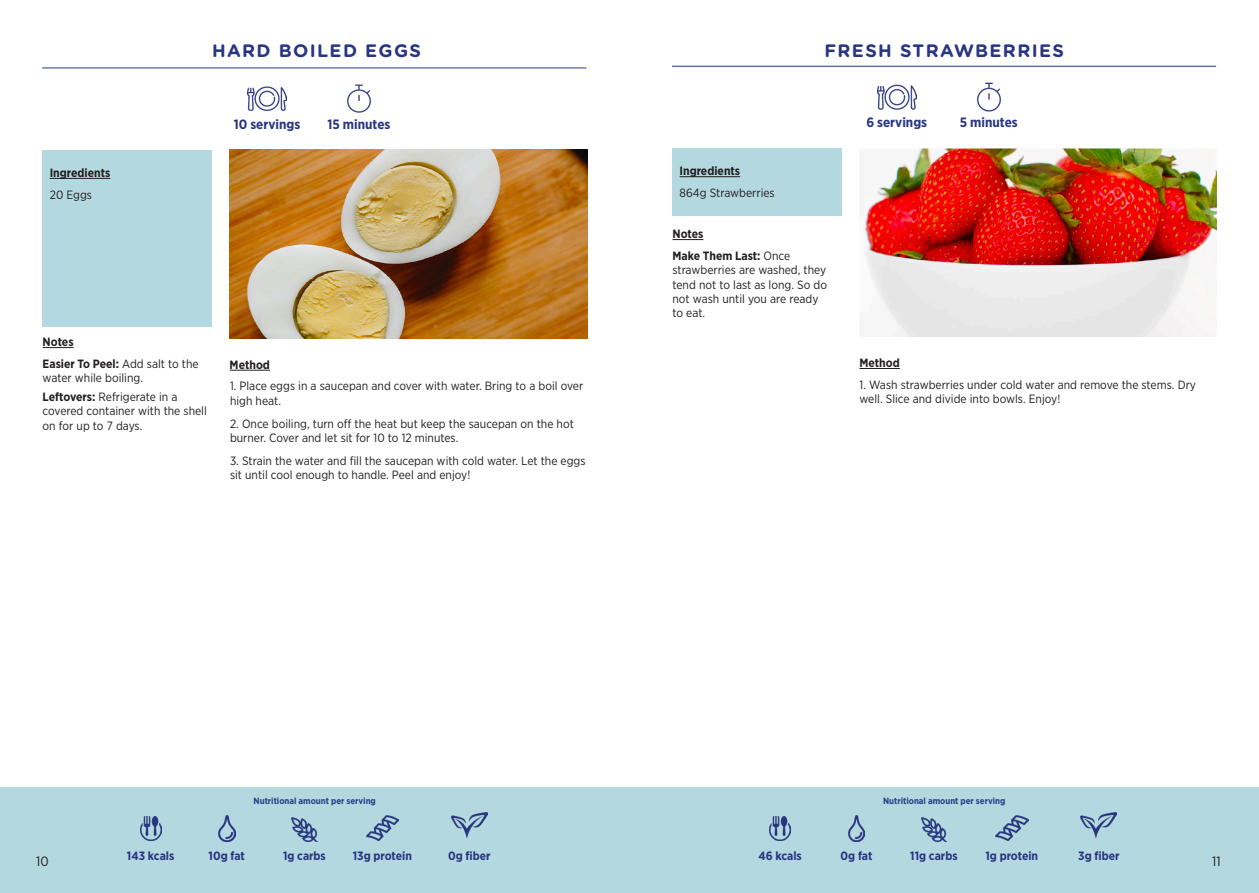
<style>
.page{position:relative;width:1259px;height:893px;background:#fff}
.page>*{position:absolute;margin:0;border:0;box-sizing:border-box;transform-origin:0 0}
.t1{font:700 18px "Gotham Rounded";letter-spacing:.075em;color:#273583}
.t2{font:700 13.5px "Gotham Narrow";color:#273583}
.t3{font:13.5px "Gotham Narrow";color:#231f20}
.t4{font:12px/14.4px "Gotham Narrow";color:#231f20}
.t5{font:700 12px "Gotham Narrow";color:#273583}
.t6{font:700 12px "Gotham Narrow";color:#231f20}
.t7{font:700 9px "Gotham Narrow";color:#24408a}
.s1{font-weight:700}
</style>
<div class="page">
<div style="left:0;top:788px;width:1259px;height:105px;background:#b4d8df"></div>
<img style="left:140px;top:816px;width:21px;height:24px">
<img style="left:769px;top:816px;width:22px;height:24px">
<img style="left:219px;top:815px;width:16px;height:26px">
<img style="left:848px;top:815px;width:17px;height:26px">
<img style="left:292px;top:817px;width:25px;height:24px">
<img style="left:921px;top:817px;width:25px;height:24px">
<img style="left:451px;top:813px;width:36px;height:25px">
<img style="left:1081px;top:813px;width:35px;height:25px">
<img style="left:366px;top:815px;width:33px;height:25px">
<img style="left:995px;top:815px;width:33px;height:25px">
<hr style="left:42px;top:68px;width:544px;height:1px;background:#273583">
<img style="left:248px;top:86px;width:38px;height:25px">
<img style="left:347px;top:84px;width:24px;height:29px">
<div style="left:42px;top:150px;width:170px;height:176px;background:#b4d8df"></div>
<img style="left:230px;top:150px;width:357px;height:188px">
<hr style="left:50px;top:178px;width:60px;height:1px;background:#231f20">
<hr style="left:43px;top:347px;width:31px;height:1px;background:#231f20">
<hr style="left:672px;top:239px;width:31px;height:1px;background:#231f20">
<hr style="left:230px;top:370px;width:40px;height:1px;background:#231f20">
<hr style="left:672px;top:66px;width:544px;height:1px;background:#273583">
<img style="left:877px;top:84px;width:39px;height:26px">
<img style="left:977px;top:82px;width:24px;height:30px">
<div style="left:672px;top:148px;width:169px;height:68px;background:#b4d8df"></div>
<img style="left:864px;top:148px;width:352px;height:188px">
<hr style="left:679px;top:176px;width:61px;height:1px;background:#231f20">
<hr style="left:859px;top:368px;width:41px;height:1px;background:#231f20">
<p class="t1" style="left:212px;top:37px;width:211px">HARD BOILED EGGS</p>
<p class="t1" style="left:824px;top:37px;width:241px">FRESH STRAWBERRIES</p>
<p class="t2" style="left:234px;top:115px;width:68px">10 servings</p>
<p class="t2" style="left:327px;top:115px;width:64px">15 minutes</p>
<p class="t2" style="left:866px;top:114px;width:62px">6 servings</p>
<p class="t2" style="left:960px;top:114px;width:59px">5 minutes</p>
<p class="t6" style="left:50px;top:165px;width:62px">Ingredients</p>
<p class="t6" style="left:679px;top:164px;width:62px">Ingredients</p>
<p class="t4" style="left:50px;top:187px;width:44px">20 Eggs</p>
<p class="t4" style="left:679px;top:185px;width:97px">864g Strawberries</p>
<p class="t6" style="left:672px;top:226px;width:32px">Notes</p>
<p class="t4" style="left:672px;top:248px;width:156px"><span class="s1">Make Them Last:</span> Once strawberries are washed, they tend not to last as long. So do not wash until you are ready to eat.</p>
<p class="t6" style="left:43px;top:334px;width:32px">Notes</p>
<p class="t4" style="left:43px;top:356px;width:157px"><span class="s1">Easier To Peel:</span> Add salt to the water while boiling.</p>
<p class="t4" style="left:43px;top:389px;width:166px"><span class="s1">Leftovers:</span> Refrigerate in a covered container with the shell on for up to 7 days.</p>
<p class="t6" style="left:230px;top:357px;width:42px">Method</p>
<p class="t4" style="left:230px;top:379px;width:355px">1. Place eggs in a saucepan and cover with water. Bring to a boil over high heat.</p>
<p class="t4" style="left:230px;top:416px;width:345px">2. Once boiling, turn off the heat but keep the saucepan on the hot burner. Cover and let sit for 10 to 12 minutes.</p>
<p class="t4" style="left:230px;top:453px;width:357px">3. Strain the water and fill the saucepan with cold water. Let the eggs sit until cool enough to handle. Peel and enjoy!</p>
<p class="t6" style="left:859px;top:355px;width:42px">Method</p>
<p class="t4" style="left:859px;top:377px;width:338px">1. Wash strawberries under cold water and remove the stems. Dry well. Slice and divide into bowls. Enjoy!</p>
<p class="t7" style="left:254px;top:795px;width:124px">Nutritional amount per serving</p>
<p class="t7" style="left:883px;top:795px;width:124px">Nutritional amount per serving</p>
<p class="t5" style="left:127px;top:848px;width:49px">143 kcals</p>
<p class="t5" style="left:209px;top:848px;width:38px">10g fat</p>
<p class="t5" style="left:283px;top:848px;width:44px">1g carbs</p>
<p class="t5" style="left:353px;top:848px;width:61px">13g protein</p>
<p class="t5" style="left:448px;top:848px;width:44px">0g fiber</p>
<p class="t5" style="left:758px;top:848px;width:45px">46 kcals</p>
<p class="t5" style="left:840px;top:848px;width:33px">0g fat</p>
<p class="t5" style="left:910px;top:848px;width:49px">11g carbs</p>
<p class="t5" style="left:985px;top:848px;width:54px">1g protein</p>
<p class="t5" style="left:1078px;top:848px;width:43px">3g fiber</p>
<p class="t3" style="left:36px;top:852px;width:14px">10</p>
<p class="t3" style="left:1212px;top:852px;width:10px">11</p>
</div>
